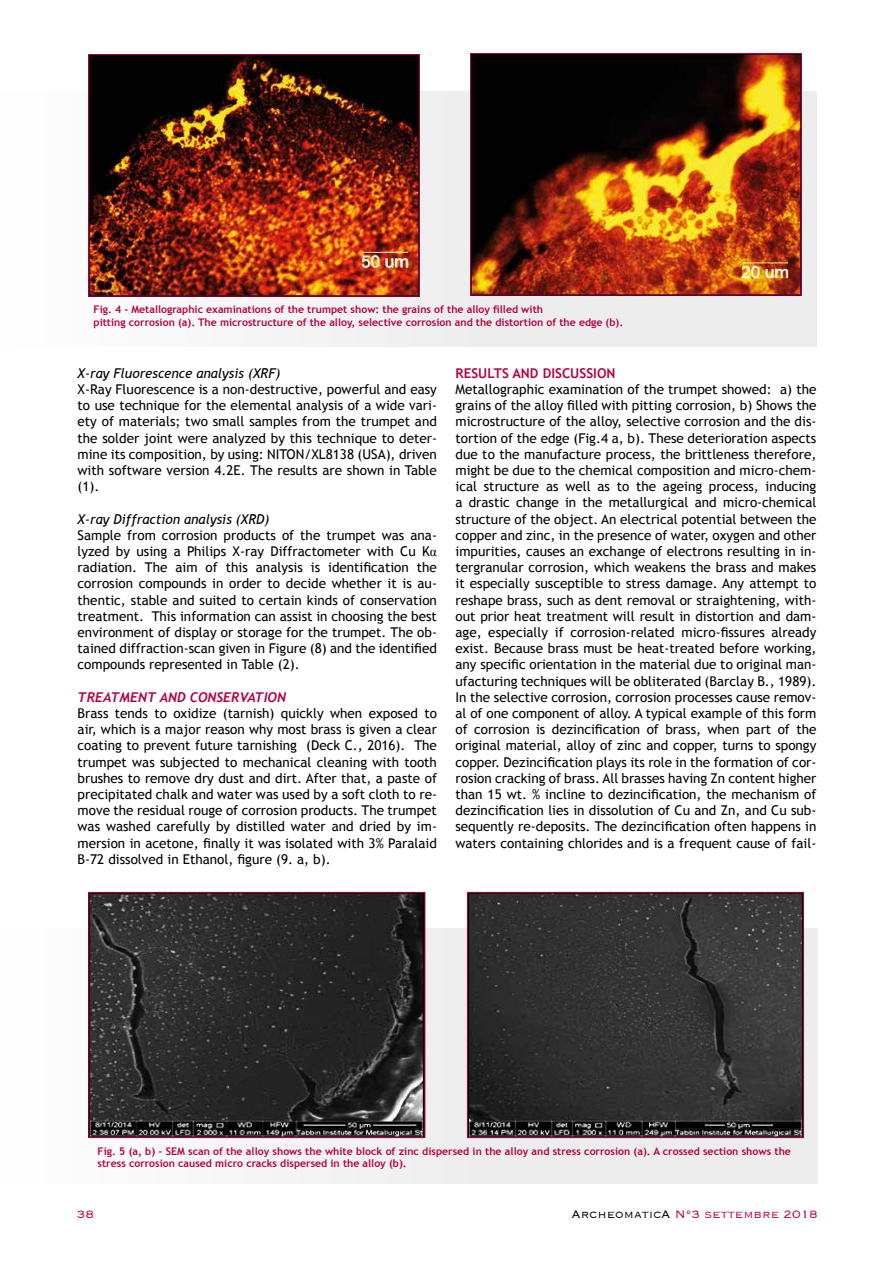
<style>
.page{position:relative;width:893px;height:1263px;background:#fff}
.page>*{position:absolute;margin:0;border:0;box-sizing:border-box;transform-origin:0 0}
.t1{font:300 14.1px "Copperplate";color:#b40247}
.t2{font:13.5px/16.2px "Trebuchet MS";color:#000;text-align:justify}
.t3{font:italic 13.5px "Trebuchet MS";color:#000}
.t4{font:italic 700 13.5px "Trebuchet";color:#b40247}
.t5{font:700 13.5px "Trebuchet MS";color:#b40247}
.t6{font:700 10.5px/12.6px "Trebuchet MS";color:#b40247}
.s1{font-family:"Times New Roman"}
.s2{color:#000}
</style>
<div class="page">
<div style="left:0;top:92px;width:816px;height:255px;background:#ededed"></div>
<img style="left:90px;top:56px;width:328px;height:238px">
<div style="left:88px;top:54px;width:332px;height:242px;border:1px solid #b40247"></div>
<div style="left:0;top:929px;width:818px;height:255px;background:#ededed"></div>
<img style="left:90px;top:894px;width:333px;height:242px">
<div style="left:88px;top:892px;width:337px;height:246px;border:1px solid #b40247"></div>
<img style="left:472px;top:55px;width:328px;height:238px">
<div style="left:470px;top:53px;width:332px;height:242px;border:1px solid #b40247"></div>
<img style="left:469px;top:894px;width:333px;height:242px">
<div style="left:467px;top:892px;width:337px;height:246px;border:1px solid #b40247"></div>
<p class="t6" style="left:94px;top:303px;width:531px">Fig. 4 - Metallographic examinations of the trumpet show: the grains of the alloy filled with<br>pitting corrosion (a). The microstructure of the alloy, selective corrosion and the distortion of the edge (b).</p>
<p class="t3" style="left:78px;top:365px;width:204px">X-ray Fluorescence analysis (XRF)</p>
<p class="t2" style="left:78px;top:381px;width:361px">X-Ray Fluorescence is a non-destructive, powerful and easy to use technique for the elemental analysis of a wide vari&shy;ety of materials; two small samples from the trumpet and the solder joint were analyzed by this technique to deter&shy;mine its composition, by using: NITON/XL8138 (USA), driven with software version 4.2E. The results are shown in Table (1).</p>
<p class="t3" style="left:78px;top:511px;width:193px">X-ray Diffraction analysis (XRD)</p>
<p class="t2" style="left:78px;top:527px;width:361px">Sample from corrosion products of the trumpet was ana&shy;lyzed by using a Philips X-ray Diffractometer with Cu K<span class="s1">α </span>radiation. The aim of this analysis is identification the corrosion compounds in order to decide whether it is au&shy;thentic, stable and suited to certain kinds of conservation treatment. This information can assist in choosing the best environment of display or storage for the trumpet. The ob&shy;tained diffraction-scan given in Figure (8) and the identified compounds represented in Table (2).</p>
<p class="t4" style="left:78px;top:689px;width:210px">TREATMENT AND CONSERVATION</p>
<p class="t2" style="left:78px;top:705px;width:361px">Brass tends to oxidize (tarnish) quickly when exposed to air, which is a major reason why most brass is given a clear coating to prevent future tarnishing (Deck C., 2016). The trumpet was subjected to mechanical cleaning with tooth brushes to remove dry dust and dirt. After that, a paste of precipitated chalk and water was used by a soft cloth to re&shy;move the residual rouge of corrosion products. The trumpet was washed carefully by distilled water and dried by im&shy;mersion in acetone, finally it was isolated with 3% Paralaid B-72 dissolved in Ethanol, figure (9. a, b).</p>
<p class="t5" style="left:455px;top:365px;width:162px">RESULTS AND DISCUSSION</p>
<p class="t2" style="left:455px;top:381px;width:362px">Metallographic examination of the trumpet showed: a) the grains of the alloy filled with pitting corrosion, b) Shows the microstructure of the alloy, selective corrosion and the dis&shy;tortion of the edge (Fig.4 a, b). These deterioration aspects due to the manufacture process, the brittleness therefore, might be due to the chemical composition and micro-chem&shy;ical structure as well as to the ageing process, inducing a drastic change in the metallurgical and micro-chemical structure of the object. An electrical potential between the copper and zinc, in the presence of water, oxygen and other impurities, causes an exchange of electrons resulting in in&shy;tergranular corrosion, which weakens the brass and makes it especially susceptible to stress damage. Any attempt to reshape brass, such as dent removal or straightening, with&shy;out prior heat treatment will result in distortion and dam&shy;age, especially if corrosion-related micro-fissures already exist. Because brass must be heat-treated before working, any specific orientation in the material due to original man&shy;ufacturing techniques will be obliterated (Barclay B., 1989).<br>In the selective corrosion, corrosion processes cause remov&shy;al of one component of alloy. A typical example of this form of corrosion is dezincification of brass, when part of the original material, alloy of zinc and copper, turns to spongy copper. Dezincification plays its role in the formation of cor&shy;rosion cracking of brass. All brasses having Zn content higher than 15 wt. % incline to dezincification, the mechanism of dezincification lies in dissolution of Cu and Zn, and Cu sub&shy;sequently re-deposits. The dezincification often happens in waters containing chlorides and is a frequent cause of fail-</p>
<p class="t6" style="left:98px;top:1145px;width:695px">Fig. 5 (a, b) - SEM scan of the alloy shows the white block of zinc dispersed in the alloy and stress corrosion (a). A crossed section shows the stress corrosion caused micro cracks dispersed in the alloy (b).</p>
<p class="t1" style="left:77px;top:1205px;width:19px">38</p>
<p class="t1" style="left:572px;top:1205px;width:248px"><span class="s2">ArcheomaticA</span> N°3 settembre 2018</p>
</div>
